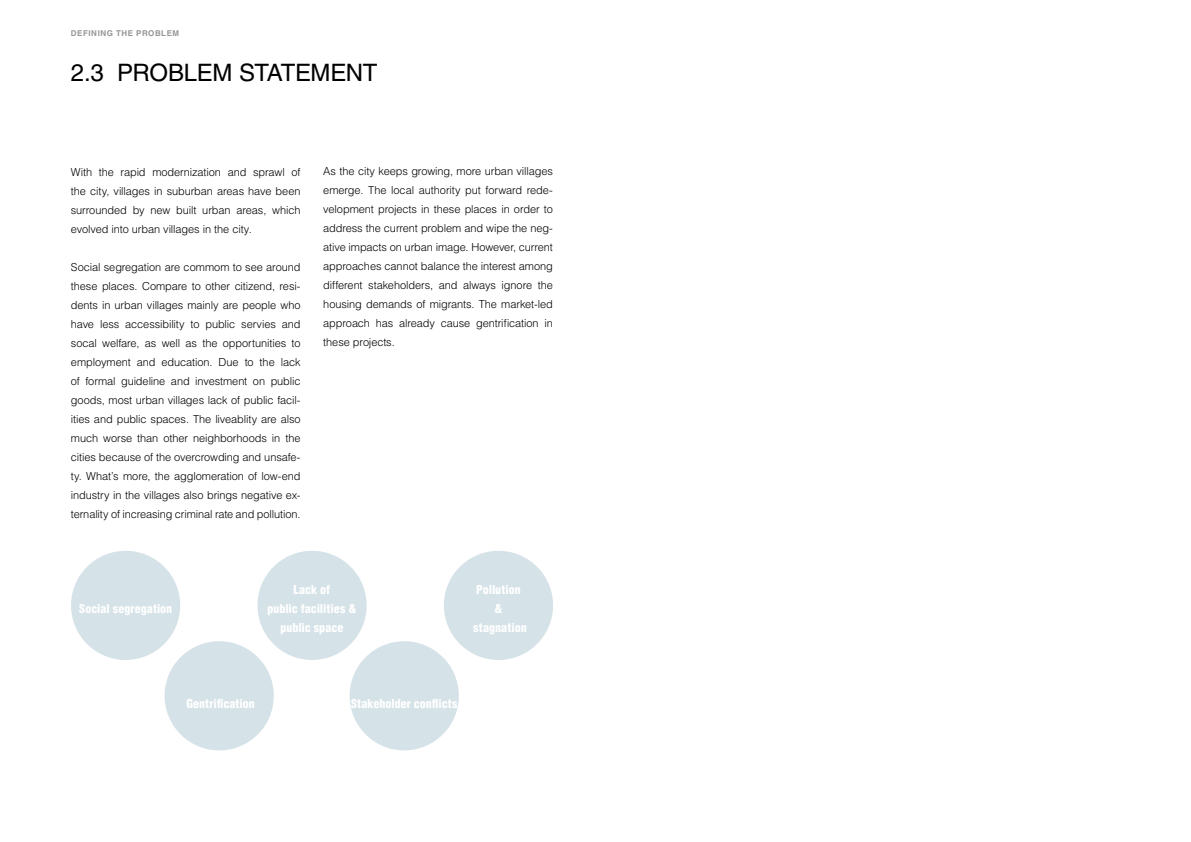
<style>
.page{position:relative;width:1191px;height:842px;background:#fff}
.page>*{position:absolute;margin:0;border:0;box-sizing:border-box;transform-origin:0 0}
.t1{font:24px "Helvetica LT Std";letter-spacing:-.02em;color:#000}
.t2{font:900 condensed 12px/19px "Helvetica LT Std";color:#fff;text-align:center}
.t3{font:300 11px/19px "Helvetica LT Std";letter-spacing:-.01em;color:#000;text-align:justify}
.t4{font:700 8px "Helvetica LT Std";color:#939598}
</style>
<div class="page">
<div style="left:165px;top:641px;width:109px;height:109px;background:#d5e2e7;border-radius:50%"></div>
<div style="left:350px;top:641px;width:109px;height:109px;background:#d5e2e7;border-radius:50%"></div>
<div style="left:71px;top:551px;width:109px;height:109px;background:#d5e2e7;border-radius:50%"></div>
<div style="left:257px;top:551px;width:110px;height:109px;background:#d5e2e7;border-radius:50%"></div>
<div style="left:444px;top:551px;width:109px;height:109px;background:#d5e2e7;border-radius:50%"></div>
<p class="t4" style="left:71px;top:28px;width:7px">DEFINING</p>
<p class="t4" style="left:116px;top:28px;width:7px">THE</p>
<p class="t4" style="left:136px;top:28px;width:7px">PROBLEM</p>
<h1 class="t1" style="left:71px;top:58px;width:308px">2.3 PROBLEM STATEMENT</h1>
<p class="t3" style="left:71px;top:162px;width:231px">With the rapid modernization and sprawl of the city, villages in suburban areas have been surrounded by new built urban areas, which evolved into urban villages in the city.</p>
<p class="t3" style="left:71px;top:257px;width:231px">Social segregation are commom to see around these places. Compare to other citizend, resi&shy;dents in urban villages mainly are people who have less accessibility to public servies and socal welfare, as well as the opportunities to employment and education. Due to the lack of formal guideline and investment on public goods, most urban villages lack of public facil&shy;ities and public spaces. The liveablity are also much worse than other neighborhoods in the cities because of the overcrowding and unsafe&shy;ty. What’s more, the agglomeration of low-end industry in the villages also brings negative ex&shy;ternality of increasing criminal rate and pollution.</p>
<p class="t3" style="left:323px;top:162px;width:231px">As the city keeps growing, more urban villages emerge. The local authority put forward rede&shy;velopment projects in these places in order to address the current problem and wipe the neg&shy;ative impacts on urban image. However, current approaches cannot balance the interest among different stakeholders, and always ignore the housing demands of migrants. The market-led approach has already cause gentrification in these projects.</p>
<p class="t2" style="left:79px;top:599px;width:94px">Social segregation</p>
<p class="t2" style="left:267px;top:580px;width:90px">Lack of<br>public facilities &amp; public space</p>
<p class="t2" style="left:473px;top:580px;width:55px">Pollution &amp; stagnation</p>
<p class="t2" style="left:186px;top:694px;width:70px">Gentrification</p>
<p class="t2" style="left:351px;top:694px;width:108px">Stakeholder conflicts</p>
</div>
